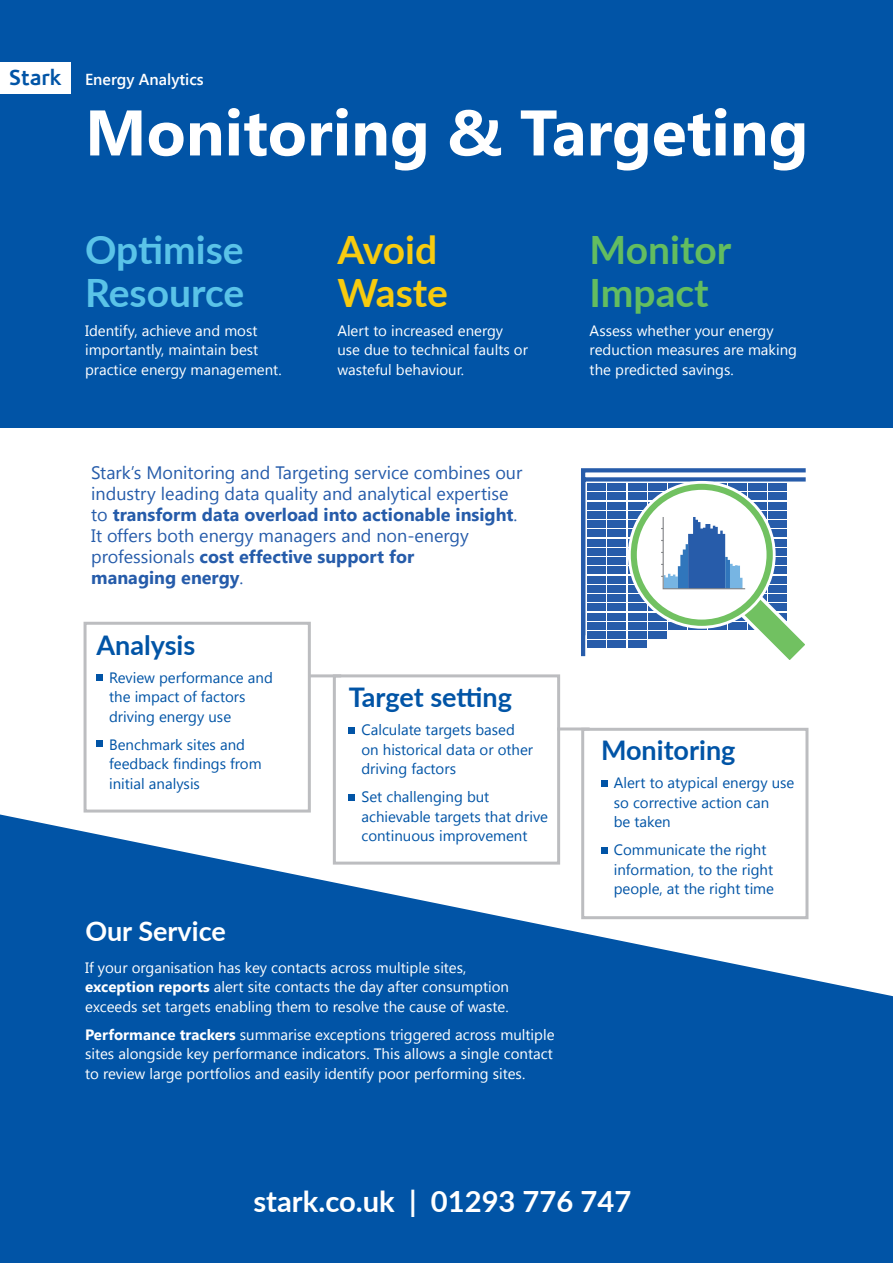
<style>
.page{position:relative;width:893px;height:1263px;background:#fff}
.page>*{position:absolute;margin:0;border:0;box-sizing:border-box;transform-origin:0 0}
.Cover_tagline{font:700 64.2px "Segoe UI";color:#fff}
.Head{font:700 39px/43.5px "Lato";color:#5ac3e8}
.Head-2{font:700 39px/43.5px "Lato";color:#63bd60}
.Head-3{font:700 39px/43.5px "Lato";color:#f7cb0f}
.t1{font:700 29.25px "Lato";color:#fff}
.Head-4{font:700 27px "Lato";color:#0154a6}
.Head-5{font:700 27px "Lato";color:#fff}
.t2{font:700 22.05px "Corisande";color:#0154a6}
.SubHead{font:18px/21px "Segoe UI";color:#265caa}
.Body{font:600 15.9px "Segoe UI";color:#fff}
.Body-2{font:15px/19.5px "Segoe UI";color:#fff}
.t3{font:15px/19.5px "Segoe UI";color:#0154a6}
.s1{font-weight:700}
</style>
<div class="page">
<div style="left:0;top:0;width:893px;height:428px;background:#0154a6"></div>
<svg style="left:0;top:814px;width:893px;height:449px;fill:#0154a6"></svg>
<div style="left:84px;top:622px;width:227px;height:190px;background:#fff;border:3px solid #bcbdc0"></div>
<div style="left:333px;top:674px;width:227px;height:190px;background:#fff;border:3px solid #bcbdc0"></div>
<div style="left:581px;top:728px;width:227px;height:191px;background:#fff;border:3px solid #bcbdc0"></div>
<svg style="left:581px;top:468px;width:225px;height:192px"></svg>
<hr style="left:309px;top:674px;width:32px;height:3px;background:#bcbdc0">
<hr style="left:557px;top:727px;width:33px;height:3px;background:#bcbdc0">
<div style="left:96px;top:674px;width:7px;height:7px;background:#0154a6"></div>
<svg style="left:349px;top:727px;width:6px;height:6px"></svg>
<div style="left:96px;top:740px;width:7px;height:7px;background:#0154a6"></div>
<svg style="left:601px;top:780px;width:6px;height:6px"></svg>
<svg style="left:601px;top:847px;width:6px;height:6px"></svg>
<div style="left:349px;top:794px;width:6px;height:7px;background:#0154a6"></div>
<div style="left:0;top:62px;width:70px;height:32px;background:#fff"></div>
<p class="t2" style="left:9px;top:65px;width:54px">Stark</p>
<p class="Body" style="left:85px;top:68px;width:120px">Energy Analytics</p>
<p class="Cover_tagline" style="left:85px;top:87px;width:725px">Monitoring &amp; Targeting</p>
<p class="Head" style="left:85px;top:226px;width:161px">Optimise<br>Resource</p>
<p class="Body-2" style="left:85px;top:320px;width:198px">Identify, achieve and most importantly, maintain best practice energy management.</p>
<p class="Head-3" style="left:337px;top:226px;width:112px">Avoid<br>Waste</p>
<p class="Body-2" style="left:337px;top:320px;width:192px">Alert to increased energy use due to technical faults or wasteful behaviour.</p>
<p class="Head-2" style="left:590px;top:226px;width:143px">Monitor<br>Impact</p>
<p class="Body-2" style="left:590px;top:320px;width:209px">Assess whether your energy reduction measures are making the predicted savings.</p>
<p class="SubHead" style="left:91px;top:461px;width:433px">Stark’s Monitoring and Targeting service combines our industry leading data quality and analytical expertise to <span class="s1">transform data overload into actionable insight</span>.<br>It offers both energy managers and non-energy professionals <span class="s1">cost effective support for<br>managing energy</span>.</p>
<p class="Head-4" style="left:96px;top:625px;width:100px">Analysis</p>
<p class="t3" style="left:109px;top:667px;width:165px;text-indent:-13px">• Review performance and the impact of factors driving energy use</p>
<p class="t3" style="left:109px;top:734px;width:154px;text-indent:-13px">• Benchmark sites and feedback findings from initial analysis</p>
<p class="Head-5" style="left:85px;top:911px;width:142px">Our Service</p>
<p class="Head-4" style="left:349px;top:678px;width:165px">Target setting</p>
<p class="t3" style="left:361px;top:719px;width:173px;text-indent:-13px">• Calculate targets based on historical data or other driving factors</p>
<p class="t3" style="left:361px;top:786px;width:188px;text-indent:-13px">• Set challenging but achievable targets that drive continuous improvement</p>
<p class="Body-2" style="left:85px;top:957px;width:425px">If your organisation has key contacts across multiple sites, <span class="s1">exception reports</span> alert site contacts the day after consumption exceeds set targets enabling them to resolve the cause of waste.</p>
<p class="Body-2" style="left:85px;top:1024px;width:471px;text-align:justify"><span class="s1">Performance trackers</span> summarise exceptions triggered across multiple sites alongside key performance indicators. This allows a single contact to review large portfolios and easily identify poor performing sites.</p>
<p class="Head-4" style="left:601px;top:730px;width:136px">Monitoring</p>
<p class="t3" style="left:614px;top:772px;width:182px;text-indent:-13px">• Alert to atypical energy use so corrective action can<br>be taken</p>
<p class="t3" style="left:614px;top:839px;width:162px;text-indent:-13px">• Communicate the right information, to the right people, at the right time</p>
<p class="t1" style="left:253px;top:1180px;width:379px">stark.co.uk | 01293 776 747</p>
</div>
